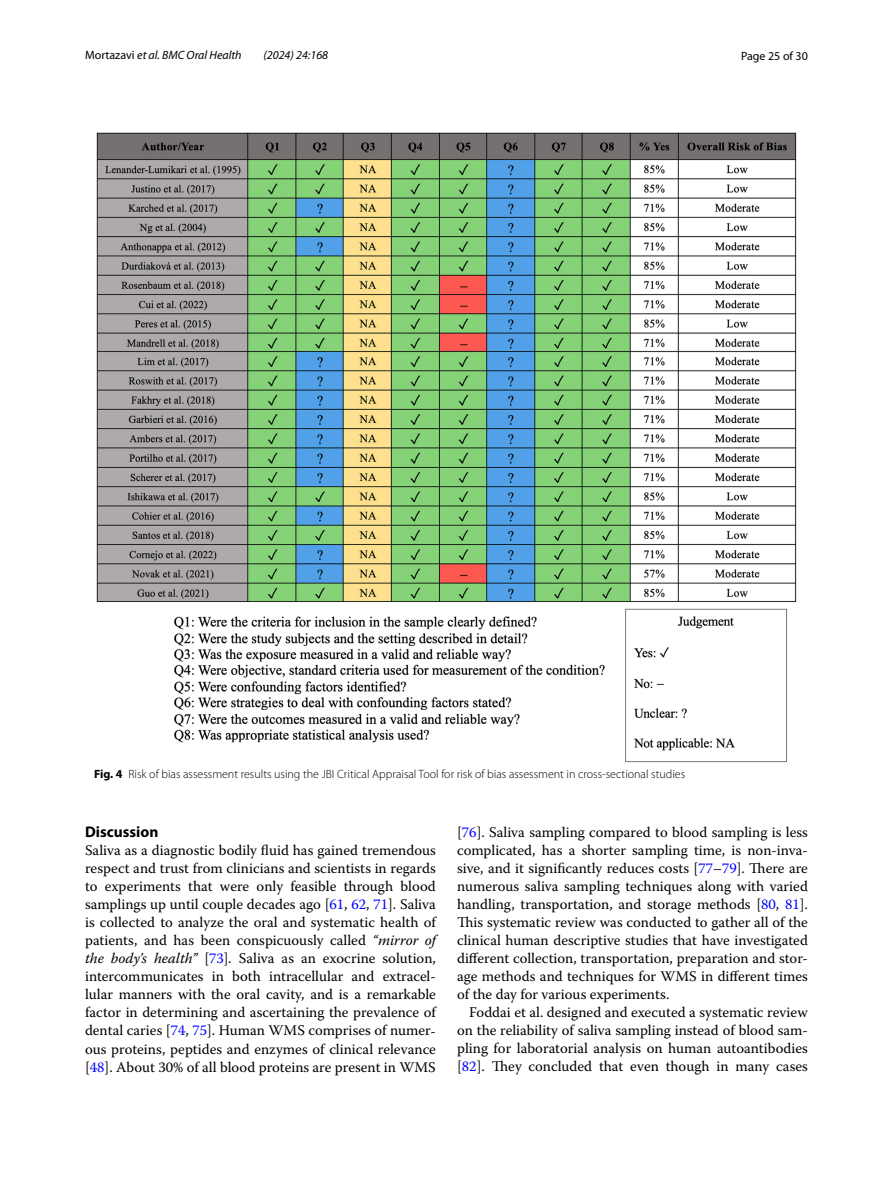
<style>
.page{position:relative;width:893px;height:1187px;background:#fff}
.page>*{position:absolute;margin:0;border:0;box-sizing:border-box;transform-origin:0 0}
.t1{font:700 15.45px "Myriad Pro";color:#000}
.t2{font:14.7px/18px "Warnock Pro";color:#000;text-align:justify}
.t3{font:300 12px "Myriad Pro";color:#000}
.t4{font:italic 12px "Myriad Pro";color:#000}
.t5{font:12px "Myriad Pro";color:#000}
.s1{font-style:normal}
.s2{font-weight:700}
.s3{color:#00f}
.s4{font-style:italic}
</style>
<div class="page">
<img style="left:96px;top:133px;width:701px;height:629px">
<p class="t4" style="left:85px;top:48px;width:158px"><span class="s1">Mortazavi</span> et al. BMC Oral Health</p>
<p class="t4" style="left:263px;top:48px;width:66px">(2024) 24:168</p>
<p class="t5" style="left:741px;top:48px;width:68px">Page 25 of 30</p>
<p class="t3" style="left:94px;top:767px;width:593px"><span class="s2">Fig. 4</span> Risk of bias assessment results using the JBI Critical Appraisal Tool for risk of bias assessment in cross-sectional studies</p>
<p class="t1" style="left:85px;top:822px;width:75px">Discussion</p>
<p class="t2" style="left:85px;top:841px;width:352px">Saliva as a diagnostic bodily fluid has gained tremendous respect and trust from clinicians and scientists in regards to experiments that were only feasible through blood samplings up until couple decades ago [<span class="s3">61</span>, <span class="s3">62</span>, <span class="s3">71</span>]. Saliva is collected to analyze the oral and systematic health of patients, and has been conspicuously called <span class="s4">“mirror of the body’s health”</span> [<span class="s3">73</span>]<span class="s4">.</span> Saliva as an exocrine solution, intercommunicates in both intracellular and extracel&shy;lular manners with the oral cavity, and is a remarkable factor in determining and ascertaining the prevalence of dental caries [<span class="s3">74</span>, <span class="s3">75</span>]. Human WMS comprises of numer&shy;ous proteins, peptides and enzymes of clinical relevance [<span class="s3">48</span>]. About 30% of all blood proteins are present in WMS</p>
<p class="t2" style="left:457px;top:822px;width:352px">[<span class="s3">76</span>]. Saliva sampling compared to blood sampling is less complicated, has a shorter sampling time, is non-inva&shy;sive, and it significantly reduces costs [<span class="s3">77</span>–<span class="s3">79</span>]. There are numerous saliva sampling techniques along with varied handling, transportation, and storage methods [<span class="s3">80</span>, <span class="s3">81</span>].<br>This systematic review was conducted to gather all of the clinical human descriptive studies that have investigated different collection, transportation, preparation and stor&shy;age methods and techniques for WMS in different times of the day for various experiments.</p>
<p class="t2" style="left:457px;top:1002px;width:352px;text-indent:12px">Foddai et al. designed and executed a systematic review on the reliability of saliva sampling instead of blood sam&shy;pling for laboratorial analysis on human autoantibodies [<span class="s3">82</span>]. They concluded that even though in many cases</p>
</div>
